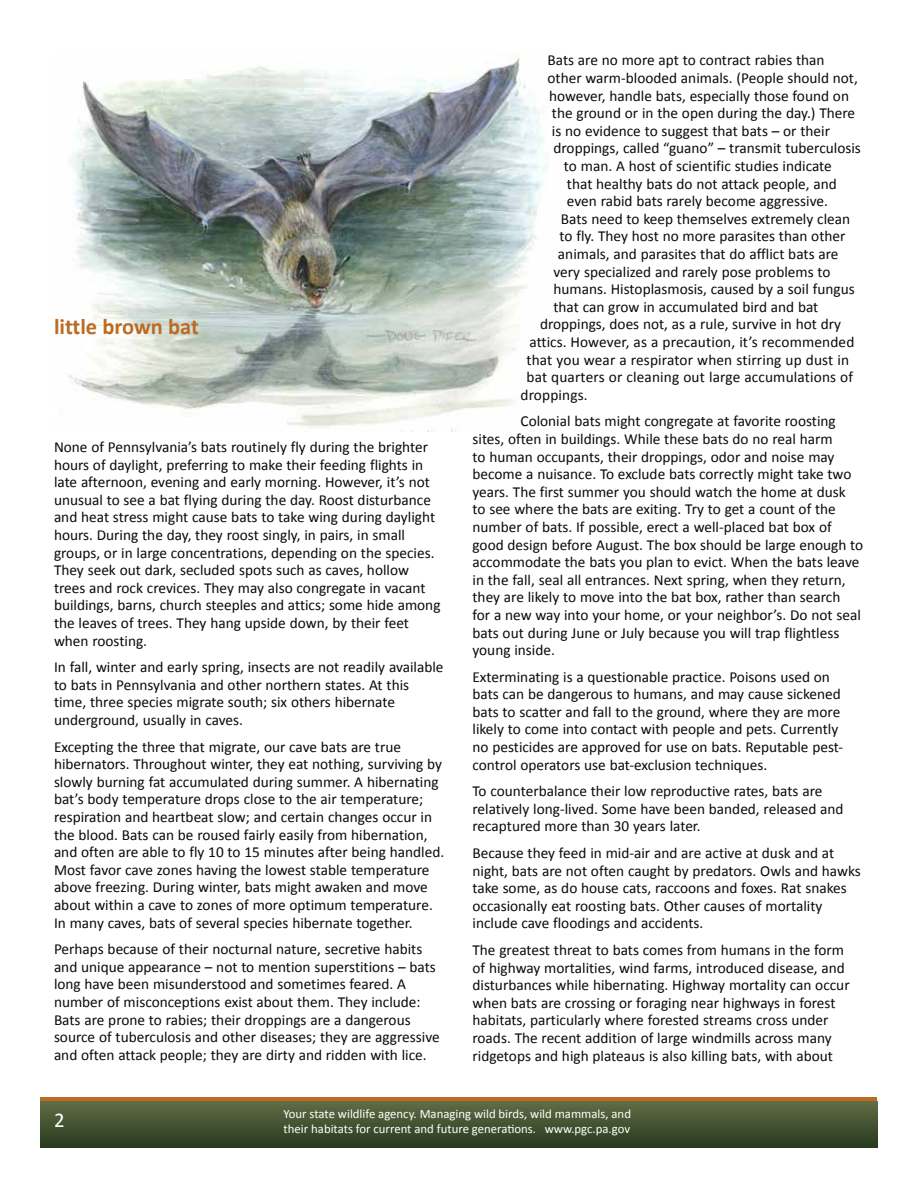
<style>
.page{position:relative;width:918px;height:1188px;background:#fff}
.page>*{position:absolute;margin:0;border:0;box-sizing:border-box;transform-origin:0 0}
.t1{font:700 22.5px "Calibri";color:#bc6b23}
.t2{font:21px "Calibri";color:#fff}
.t3{font:15.3px/17.5px "Calibri";color:#0b0a0b}
.t4{font:12.75px/15px "Calibri";color:#fff}
</style>
<div class="page">
<img style="left:68px;top:54px;width:480px;height:378px">
<div style="left:40px;top:1097px;width:838px;height:19px;background:#bc6b23"></div>
<div style="left:40px;top:1101px;width:838px;height:46px;background:linear-gradient(to bottom,#606c45,#293c20)"></div>
<h1 class="t1" style="left:54px;top:313px;width:146px">little brown bat</h1>
<p class="t3" style="left:54px;top:438px;width:388px">None of Pennsylvania’s bats routinely fly during the brighter hours of daylight, preferring to make their feeding flights in late afternoon, evening and early morning. However, it’s not unusual to see a bat flying during the day. Roost disturbance and heat stress might cause bats to take wing during daylight hours. During the day, they roost singly, in pairs, in small groups, or in large concentrations, depending on the species.<br>They seek out dark, secluded spots such as caves, hollow trees and rock crevices. They may also congregate in vacant buildings, barns, church steeples and attics; some hide among the leaves of trees. They hang upside down, by their feet when roosting.</p>
<p class="t3" style="left:54px;top:658px;width:391px">In fall, winter and early spring, insects are not readily available to bats in Pennsylvania and other northern states. At this time, three species migrate south; six others hibernate underground, usually in caves.</p>
<p class="t3" style="left:54px;top:737px;width:392px">Excepting the three that migrate, our cave bats are true hibernators. Throughout winter, they eat nothing, surviving by slowly burning fat accumulated during summer. A hibernating bat’s body temperature drops close to the air temperature; respiration and heartbeat slow; and certain changes occur in the blood. Bats can be roused fairly easily from hibernation, and often are able to fly 10 to 15 minutes after being handled.<br>Most favor cave zones having the lowest stable temperature above freezing. During winter, bats might awaken and move about within a cave to zones of more optimum temperature.<br>In many caves, bats of several species hibernate together.</p>
<p class="t3" style="left:54px;top:940px;width:387px">Perhaps because of their nocturnal nature, secretive habits and unique appearance – not to mention superstitions – bats long have been misunderstood and sometimes feared. A number of misconceptions exist about them. They include:<br>Bats are prone to rabies; their droppings are a dangerous source of tuberculosis and other diseases; they are aggressive and often attack people; they are dirty and ridden with lice.</p>
<p class="t3" style="left:548px;top:51px;width:279px">Bats are no more apt to contract rabies than</p>
<p class="t3" style="left:548px;top:68px;width:312px">other warm-blooded animals. (People should not,</p>
<p class="t3" style="left:549px;top:86px;width:302px">however, handle bats, especially those found on</p>
<p class="t3" style="left:552px;top:104px;width:305px">the ground or in the open during the day.) There</p>
<p class="t3" style="left:552px;top:121px;width:280px">is no evidence to suggest that bats – or their</p>
<p class="t3" style="left:553px;top:139px;width:309px">droppings, called “guano” – transmit tuberculosis</p>
<p class="t3" style="left:564px;top:156px;width:269px">to man. A host of scientific studies indicate</p>
<p class="t3" style="left:567px;top:174px;width:271px">that healthy bats do not attack people, and</p>
<p class="t3" style="left:567px;top:192px;width:262px">even rabid bats rarely become aggressive.</p>
<p class="t3" style="left:561px;top:209px;width:291px">Bats need to keep themselves extremely clean</p>
<p class="t3" style="left:559px;top:227px;width:288px">to fly. They host no more parasites than other</p>
<p class="t3" style="left:558px;top:244px;width:282px">animals, and parasites that do afflict bats are</p>
<p class="t3" style="left:553px;top:262px;width:279px">very specialized and rarely pose problems to</p>
<p class="t3" style="left:553px;top:280px;width:303px">humans. Histoplasmosis, caused by a soil fungus</p>
<p class="t3" style="left:553px;top:297px;width:266px">that can grow in accumulated bird and bat</p>
<p class="t3" style="left:540px;top:315px;width:303px">droppings, does not, as a rule, survive in hot dry</p>
<p class="t3" style="left:530px;top:332px;width:326px">attics. However, as a precaution, it’s recommended</p>
<p class="t3" style="left:527px;top:350px;width:324px">that you wear a respirator when stirring up dust in</p>
<p class="t3" style="left:527px;top:368px;width:328px">bat quarters or cleaning out large accumulations of</p>
<p class="t3" style="left:521px;top:385px;width:69px">droppings.</p>
<p class="t3" style="left:473px;top:412px;width:392px;text-indent:48px">Colonial bats might congregate at favorite roosting sites, often in buildings. While these bats do no real harm<br>to human occupants, their droppings, odor and noise may become a nuisance. To exclude bats correctly might take two years. The first summer you should watch the home at dusk<br>to see where the bats are exiting. Try to get a count of the number of bats. If possible, erect a well-placed bat box of good design before August. The box should be large enough to accommodate the bats you plan to evict. When the bats leave in the fall, seal all entrances. Next spring, when they return, they are likely to move into the bat box, rather than search<br>for a new way into your home, or your neighbor’s. Do not seal bats out during June or July because you will trap flightless young inside.</p>
<p class="t3" style="left:473px;top:667px;width:372px">Exterminating is a questionable practice. Poisons used on bats can be dangerous to humans, and may cause sickened bats to scatter and fall to the ground, where they are more likely to come into contact with people and pets. Currently no pesticides are approved for use on bats. Reputable pest&shy;control operators use bat-exclusion techniques.</p>
<p class="t3" style="left:473px;top:782px;width:373px">To counterbalance their low reproductive rates, bats are relatively long-lived. Some have been banded, released and recaptured more than 30 years later.</p>
<p class="t3" style="left:473px;top:843px;width:390px">Because they feed in mid-air and are active at dusk and at night, bats are not often caught by predators. Owls and hawks take some, as do house cats, raccoons and foxes. Rat snakes occasionally eat roosting bats. Other causes of mortality include cave floodings and accidents.</p>
<p class="t3" style="left:473px;top:940px;width:379px">The greatest threat to bats comes from humans in the form of highway mortalities, wind farms, introduced disease, and disturbances while hibernating. Highway mortality can occur when bats are crossing or foraging near highways in forest habitats, particularly where forested streams cross under roads. The recent addition of large windmills across many ridgetops and high plateaus is also killing bats, with about</p>
<h2 class="t2" style="left:54px;top:1107px;width:12px">2</h2>
<p class="t4" style="left:284px;top:1105px;width:349px">Your state wildlife agency. Managing wild birds, wild mammals, and their habitats for current and future generations. www.pgc.pa.gov</p>
</div>
